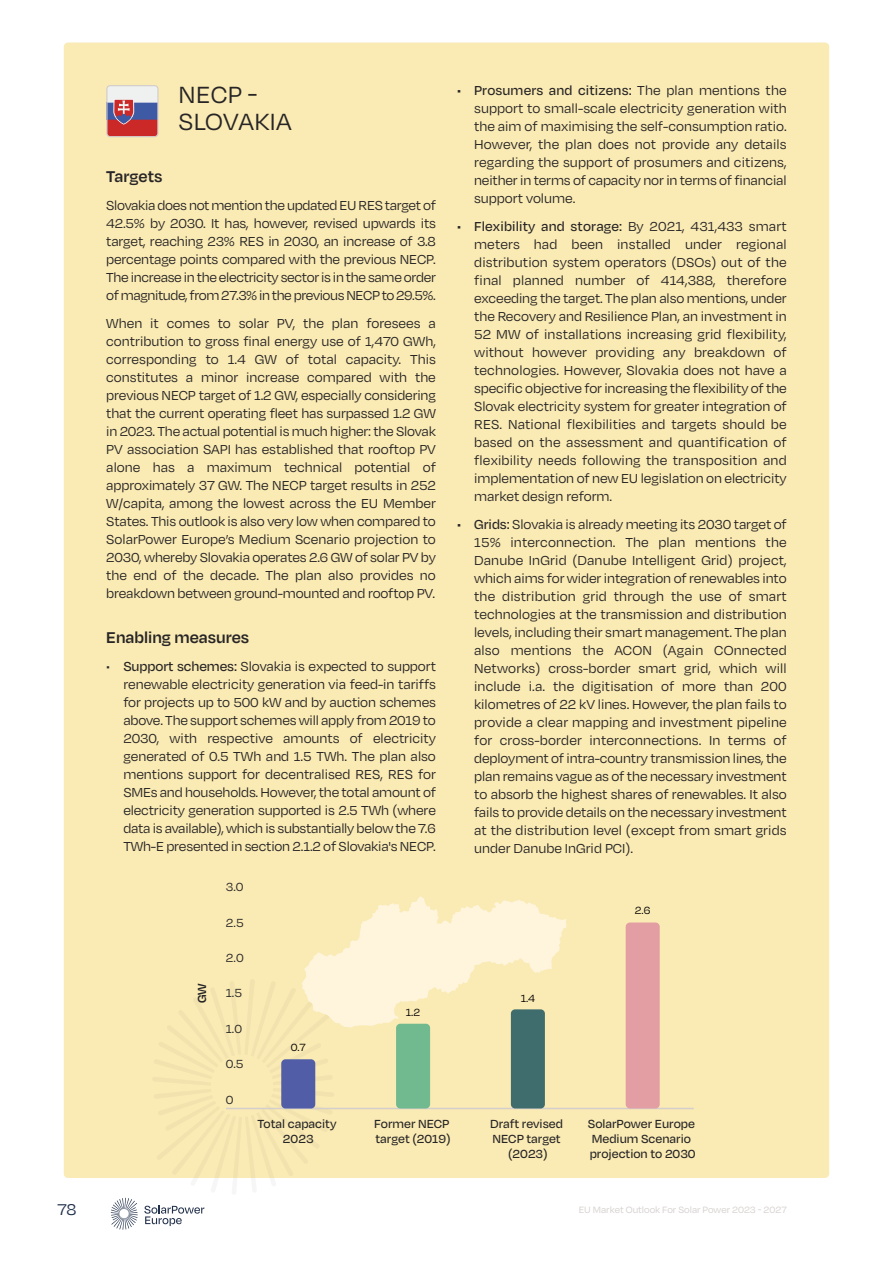
<style>
.page{position:relative;width:893px;height:1263px;background:#fff}
.page>*{position:absolute;margin:0;border:0;box-sizing:border-box;transform-origin:0 0}
.t1{font:27px/27px "Degular";letter-spacing:.01em;color:#272526}
.t2{font:600 18px "Degular";color:#272526}
.t3{font:18px "Degular";color:#22314b}
.t4{font:15px/18px "Degular";letter-spacing:-.01em;color:#272526;text-align:justify}
.t5{font:500 13.5px/15px "Degular";color:#262526;text-align:center}
.t6{font:13.5px "Degular";color:#262526}
.t7{font:600 13.5px "Degular";color:#262526}
.t8{font:12px "Degular";color:#000}
.t9{font:10.5px "Degular";color:#d4cfcd}
.s1{font-weight:500}
</style>
<div class="page">
<svg style="left:111px;top:1198px;width:27px;height:32px"></svg>
<svg style="left:144px;top:1205px;width:60px;height:21px"></svg>
<div style="left:64px;top:43px;width:765px;height:1135px;background:#faeab3;border-radius:4px"></div>
<svg style="left:262px;top:896px;width:305px;height:214px"></svg>
<hr style="left:226px;top:1108px;width:468px;height:1px;background:#d4cfcd">
<div style="left:626px;top:922px;width:34px;height:186px;background:#e29ea2;border-radius:4px"></div>
<div style="left:511px;top:1009px;width:34px;height:99px;background:#3f6d6d;border-radius:4px"></div>
<div style="left:396px;top:1024px;width:34px;height:84px;background:#71b98f;border-radius:4px"></div>
<div style="left:281px;top:1059px;width:34px;height:49px;background:#515ea7;border-radius:4px"></div>
<svg style="left:108px;top:87px;width:49px;height:48px;background:#b47a8c"></svg>
<div style="left:106px;top:85px;width:53px;height:52px;border:1px solid #d3cecb;border-radius:3px"></div>
<h1 class="t1" style="left:179px;top:83px;width:115px">NECP -<br>SLOVAKIA</h1>
<p class="t2" style="left:106px;top:171px;width:58px">Targets</p>
<p class="t4" style="left:106px;top:197px;width:331px">Slovakia does not mention the updated EU RES target of 42.5% by 2030. It has, however, revised upwards its target, reaching 23% RES in 2030, an increase of 3.8 percentage points compared with the previous NECP.<br>The increase in the electricity sector is in the same order of magnitude, from 27.3% in the previous NECP to 29.5%.</p>
<p class="t4" style="left:106px;top:315px;width:331px">When it comes to solar PV, the plan foresees a contribution to gross final energy use of 1,470 GWh, corresponding to 1.4 GW of total capacity. This constitutes a minor increase compared with the previous NECP target of 1.2 GW, especially considering that the current operating fleet has surpassed 1.2 GW in 2023. The actual potential is much higher: the Slovak PV association SAPI has established that rooftop PV alone has a maximum technical potential of approximately 37 GW. The NECP target results in 252<br>W/capita, among the lowest across the EU Member States. This outlook is also very low when compared to SolarPower Europe’s Medium Scenario projection to 2030, whereby Slovakia operates 2.6 GW of solar PV by the end of the decade. The plan also provides no breakdown between ground-mounted and rooftop PV.</p>
<p class="t2" style="left:106px;top:632px;width:144px">Enabling measures</p>
<p class="t4" style="left:123px;top:659px;width:314px;text-indent:-17px">• <span class="s1">Support schemes:</span> Slovakia is expected to support renewable electricity generation via feed-in tariffs for projects up to 500 kW and by auction schemes above. The support schemes will apply from 2019 to 2030, with respective amounts of electricity generated of 0.5 TWh and 1.5 TWh. The plan also mentions support for decentralised RES, RES for SMEs and households. However, the total amount of electricity generation supported is 2.5 TWh (where data is available), which is substantially below the 7.6<br>TWh-E presented in section 2.1.2 of Slovakia's NECP.</p>
<p class="t6" style="left:226px;top:882px;width:19px">3.0</p>
<p class="t6" style="left:226px;top:918px;width:19px">2.5</p>
<p class="t7" style="left:198px;top:1003px;width:22px;rotate:-90deg">GW</p>
<p class="t6" style="left:226px;top:953px;width:19px">2.0</p>
<p class="t6" style="left:226px;top:989px;width:18px">1.5</p>
<p class="t6" style="left:226px;top:1024px;width:18px">1.0</p>
<p class="t6" style="left:226px;top:1059px;width:19px">0.5</p>
<p class="t6" style="left:226px;top:1095px;width:9px">0</p>
<p class="t8" style="left:291px;top:1043px;width:16px">0.7</p>
<p class="t8" style="left:406px;top:1008px;width:16px">1.2</p>
<p class="t4" style="left:474px;top:83px;width:314px;text-indent:-17px"><span class="s1">• Prosumers and citizens:</span> The plan mentions the support to small-scale electricity generation with the aim of maximising the self-consumption ratio.<br>However, the plan does not provide any details regarding the support of prosumers and citizens, neither in terms of capacity nor in terms of financial support volume.</p>
<p class="t4" style="left:474px;top:218px;width:314px;text-indent:-17px"><span class="s1">• Flexibility and storage:</span> By 2021, 431,433 smart meters had been installed under regional distribution system operators (DSOs) out of the final planned number of 414,388, therefore exceeding the target. The plan also mentions, under the Recovery and Resilience Plan, an investment in 52 MW of installations increasing grid flexibility, without however providing any breakdown of technologies. However, Slovakia does not have a specific objective for increasing the flexibility of the Slovak electricity system for greater integration of RES. National flexibilities and targets should be based on the assessment and quantification of flexibility needs following the transposition and implementation of new EU legislation on electricity market design reform.</p>
<p class="t4" style="left:474px;top:516px;width:314px;text-indent:-17px"><span class="s1">• Grids:</span> Slovakia is already meeting its 2030 target of 15% interconnection. The plan mentions the Danube InGrid (Danube Intelligent Grid) project, which aims for wider integration of renewables into the distribution grid through the use of smart technologies at the transmission and distribution levels, including their smart management. The plan also mentions the ACON (Again COnnected Networks) cross-border smart grid, which will include i.a. the digitisation of more than 200 kilometres of 22 kV lines. However, the plan fails to provide a clear mapping and investment pipeline for cross-border interconnections. In terms of deployment of intra-country transmission lines, the plan remains vague as of the necessary investment to absorb the highest shares of renewables. It also fails to provide details on the necessary investment at the distribution level (except from smart grids under Danube InGrid PCI).</p>
<p class="t8" style="left:521px;top:994px;width:16px">1.4</p>
<p class="t8" style="left:635px;top:906px;width:17px">2.6</p>
<p class="t5" style="left:257px;top:1117px;width:81px">Total capacity<br>2023</p>
<p class="t5" style="left:374px;top:1117px;width:78px;text-align:left">Former NECP target (2019)</p>
<p class="t5" style="left:490px;top:1117px;width:74px">Draft revised<br>NECP target (2023)</p>
<p class="t5" style="left:588px;top:1117px;width:109px;text-align:left">SolarPower Europe<br>Medium Scenario projection to 2030</p>
<p class="t3" style="left:57px;top:1203px;width:21px">78</p>
<p class="t9" style="left:579px;top:1206px;width:210px">EU Market Outlook For Solar Power 2023 - 2027</p>
</div>
